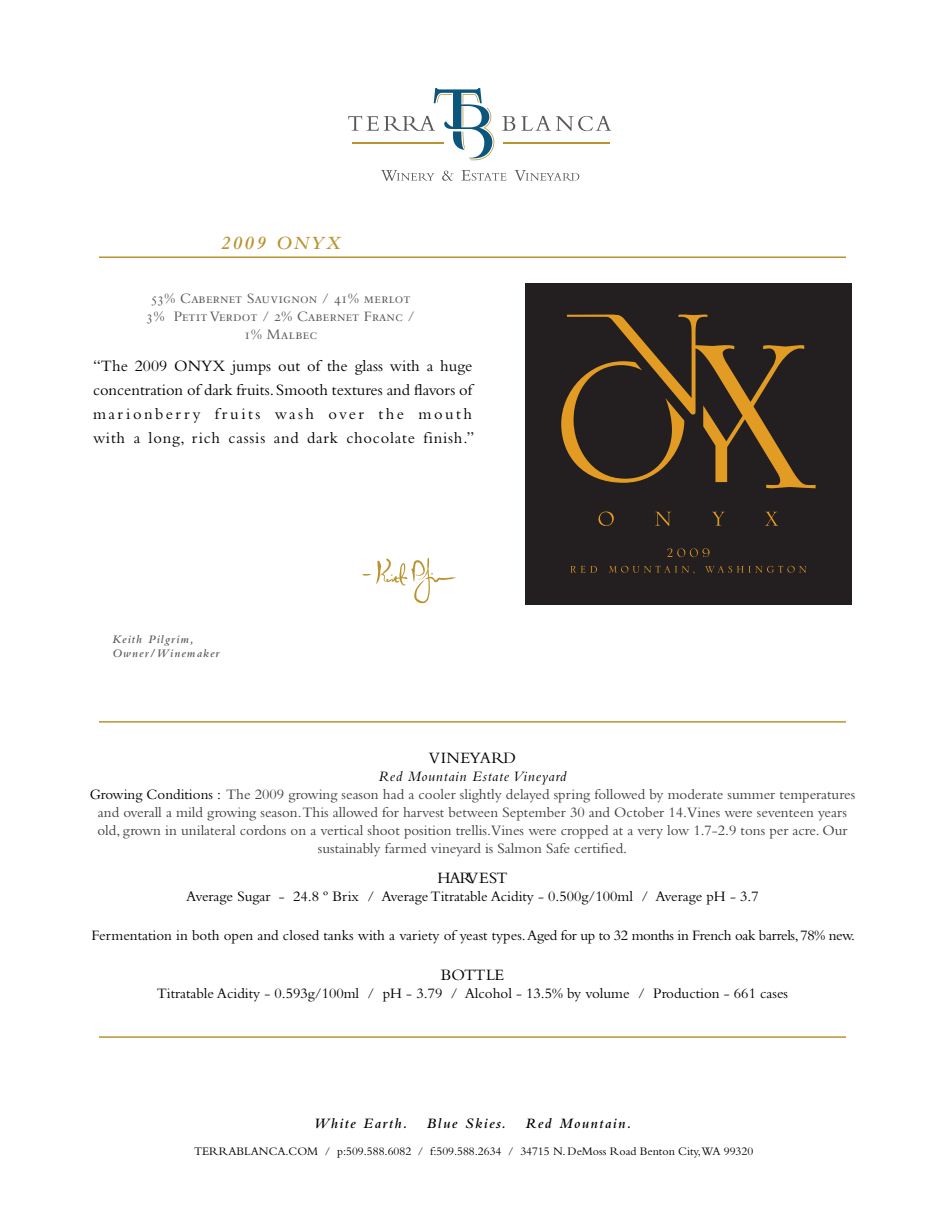
<style>
.page{position:relative;width:945px;height:1215px;background:#fff}
.page>*{position:absolute;margin:0;border:0;box-sizing:border-box;transform-origin:0 0}
.t1{font:italic 600 19.5px "Bembo";letter-spacing:.1em;color:#b9932e}
.t2{font:16.5px/24px "Bembo";color:#000}
.t3{font:16.5px/24px "Bembo";letter-spacing:.045em;color:#000}
.t4{font:16.5px "Bembo";letter-spacing:.025em;color:#000}
.t5{font:16.5px "Bembo";letter-spacing:-.05em;color:#000}
.t6{font:15px/18px "Bembo";color:#3e3e3f;text-align:center}
.t7{font:15px "Bembo";color:#000}
.t8{font:15px/18px "Bembo SC";letter-spacing:.005em;color:#57585a;text-align:center}
.t9{font:italic 600 15px "Bembo";letter-spacing:.1em;color:#000}
.t10{font:italic 15px "Bembo";letter-spacing:.05em;color:#000}
.t11{font:12px "Bembo";color:#000}
.t12{font:italic 600 12px "Bembo";letter-spacing:.1em;color:#57585a}
.s1{color:#000}
</style>
<div class="page">
<svg style="left:502px;top:116px;width:13px;height:15px"></svg>
<svg style="left:521px;top:116px;width:90px;height:15px"></svg>
<hr style="left:503px;top:142px;width:106px;height:1px;background:#b9932e">
<svg style="left:381px;top:170px;width:53px;height:11px"></svg>
<svg style="left:442px;top:171px;width:12px;height:10px"></svg>
<svg style="left:461px;top:170px;width:45px;height:11px"></svg>
<svg style="left:515px;top:170px;width:64px;height:11px"></svg>
<svg style="left:348px;top:88px;width:146px;height:72px"></svg>
<svg style="left:362px;top:557px;width:95px;height:47px"></svg>
<hr style="left:99px;top:256px;width:747px;height:2px;background:#b9932e">
<hr style="left:99px;top:721px;width:747px;height:2px;background:#b9932e">
<hr style="left:99px;top:1036px;width:747px;height:2px;background:#b9932e">
<div style="left:525px;top:283px;width:327px;height:322px;background:#231f20"></div>
<svg style="left:598px;top:511px;width:16px;height:15px"></svg>
<svg style="left:655px;top:511px;width:16px;height:15px"></svg>
<svg style="left:712px;top:511px;width:13px;height:15px"></svg>
<svg style="left:765px;top:511px;width:13px;height:15px"></svg>
<svg style="left:561px;top:314px;width:255px;height:174px"></svg>
<svg style="left:570px;top:566px;width:27px;height:7px"></svg>
<svg style="left:609px;top:566px;width:86px;height:8px"></svg>
<svg style="left:705px;top:566px;width:101px;height:7px"></svg>
<svg style="left:667px;top:548px;width:43px;height:10px"></svg>
<p class="t1" style="left:221px;top:232px;width:121px">2009 ONYX</p>
<p class="t8" style="left:146px;top:289px;width:270px">53% Cabernet Sauvignon / 41% merlot<br>3% Petit Verdot / 2% Cabernet Franc /<br>1% Malbec</p>
<p class="t2" style="left:93px;top:353px;width:381px">“The 2009 ONYX jumps out of the glass with a huge concentration of dark fruits. Smooth textures and flavors of</p>
<p class="t3" style="left:93px;top:401px;width:383px">marionberry fruits wash over the mouth with a long, rich cassis and dark chocolate finish.”</p>
<p class="t12" style="left:112px;top:633px;width:83px">Keith Pilgrim,</p>
<p class="t12" style="left:112px;top:647px;width:108px">Owner/Winemaker</p>
<p class="t4" style="left:429px;top:748px;width:89px">VINEYARD</p>
<p class="t10" style="left:379px;top:767px;width:189px">Red Mountain Estate Vineyard</p>
<p class="t6" style="left:90px;top:785px;width:767px"><span class="s1">Growing Conditions :</span> The 2009 growing season had a cooler slightly delayed spring followed by moderate summer temperatures and overall a mild growing season.This allowed for harvest between September 30 and October 14.Vines were seventeen years old, grown in unilateral cordons on a vertical shoot position trellis.Vines were cropped at a very low 1.7-2.9 tons per acre. Our sustainably farmed vineyard is Salmon Safe certified.</p>
<p class="t5" style="left:437px;top:868px;width:72px">HARVEST</p>
<p class="t7" style="left:186px;top:887px;width:574px">Average Sugar - 24.8 º Brix / Average Titratable Acidity - 0.500g/100ml / Average pH - 3.7</p>
<p class="t7" style="left:92px;top:927px;width:765px">Fermentation in both open and closed tanks with a variety of yeast types. Aged for up to 32 months in French oak barrels, 78% new.</p>
<p class="t2" style="left:441px;top:962px;width:65px">BOTTLE</p>
<p class="t7" style="left:157px;top:984px;width:633px">Titratable Acidity - 0.593g/100ml / pH - 3.79 / Alcohol - 13.5% by volume / Production - 661 cases</p>
<p class="t9" style="left:314px;top:1115px;width:95px">White Earth.</p>
<p class="t9" style="left:427px;top:1115px;width:81px">Blue Skies.</p>
<p class="t9" style="left:526px;top:1115px;width:107px">Red Mountain.</p>
<p class="t11" style="left:194px;top:1145px;width:561px">TERRABLANCA.COM / p:509.588.6082 / f:509.588.2634 / 34715 N. DeMoss Road Benton City,WA 99320</p>
</div>
